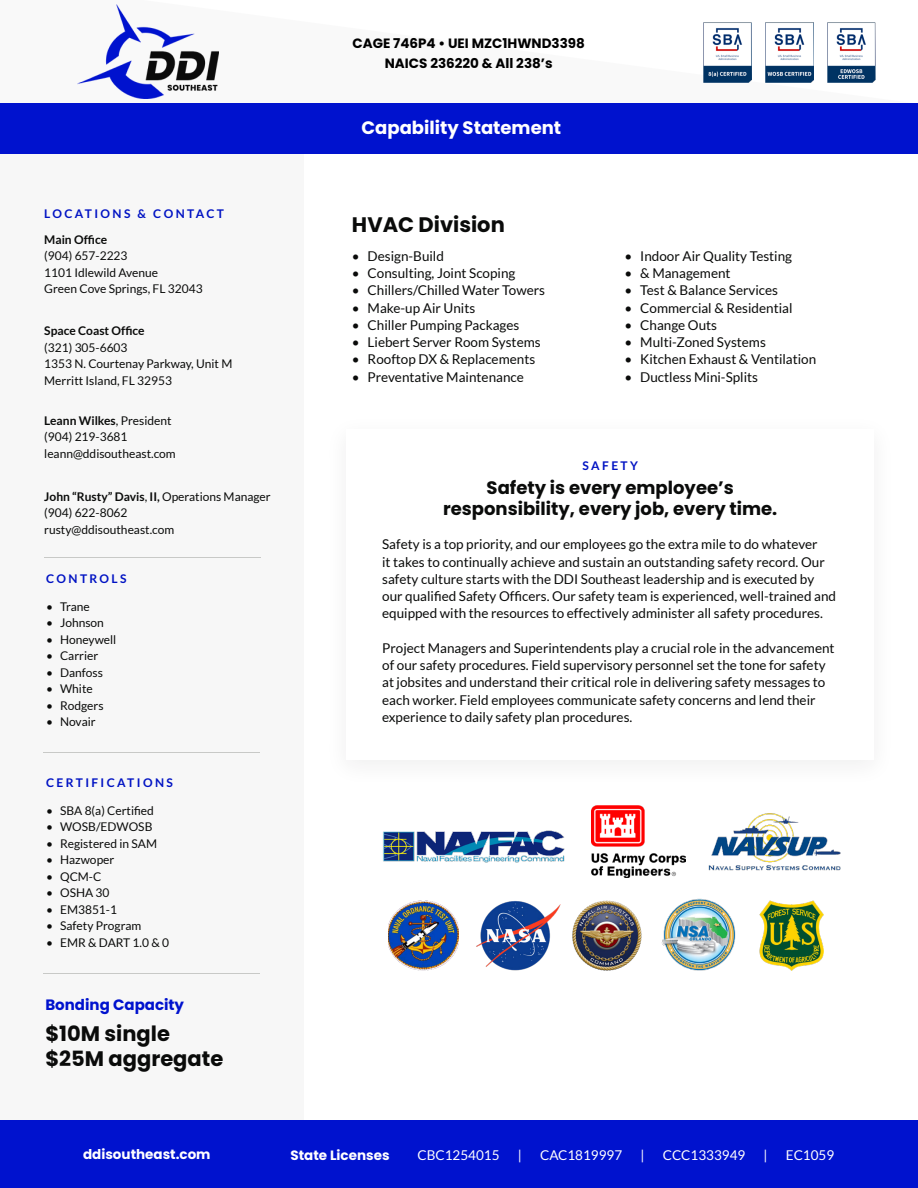
<style>
.page{position:relative;width:918px;height:1188px;background:#fff}
.page>*{position:absolute;margin:0;border:0;box-sizing:border-box;transform-origin:0 0}
.t1{font:700 21px "Poppins";color:#0a0b0a}
.t2{font:700 18px/21.6px "Poppins";color:#0a0b0a;text-align:center}
.t3{font:700 18px "Poppins";color:#fff}
.t4{font:700 15px "Poppins";color:#0012ce}
.t5{font:13.5px/17.2px "Lato";color:#0a0b0a}
.t6{font:700 13.5px "Poppins";color:#000}
.t7{font:13.5px "Lato";color:#fff}
.t8{font:700 13.5px "Poppins";color:#fff}
.t9{font:12px "Lato";color:#0a0b0a}
.t10{font:700 12px "Lato";color:#0a0b0a}
.t11{font:700 12px "Lato";letter-spacing:.2em;color:#0012c3}
.s1{font-weight:400}
</style>
<div class="page">
<div style="left:0;top:154px;width:303px;height:966px;background:#f7f7f7"></div>
<hr style="left:43px;top:973px;width:217px;height:1px;background:#c8c9c7">
<hr style="left:43px;top:752px;width:217px;height:1px;background:#c8c9c7">
<hr style="left:44px;top:557px;width:217px;height:1px;background:#c8c9c7">
<img style="left:592px;top:805px;width:93px;height:72px">
<img style="left:759px;top:901px;width:64px;height:69px">
<img style="left:708px;top:813px;width:133px;height:58px">
<img style="left:383px;top:830px;width:182px;height:33px">
<img style="left:388px;top:901px;width:71px;height:70px">
<img style="left:572px;top:900px;width:70px;height:71px">
<img style="left:661px;top:898px;width:75px;height:73px">
<img style="left:476px;top:901px;width:84px;height:70px">
<svg style="left:0;top:4px;width:918px;height:100px"></svg>
<img style="left:703px;top:23px;width:48px;height:60px">
<img style="left:827px;top:23px;width:49px;height:60px">
<img style="left:766px;top:23px;width:47px;height:60px">
<div style="left:0;top:104px;width:918px;height:50px;background:#0012ce"></div>
<img style="left:78px;top:5px;width:140px;height:93px">
<div style="left:0;top:1120px;width:918px;height:68px;background:#0012ce"></div>
<p class="t6" style="left:353px;top:36px;width:234px">CAGE 746P4 • UEI MZC1HWND3398</p>
<p class="t6" style="left:385px;top:55px;width:169px">NAICS 236220 &amp; All 238’s</p>
<p class="t11" style="left:44px;top:207px;width:181px">LOCATIONS &amp; CONTACT</p>
<p class="t10" style="left:44px;top:233px;width:64px">Main Office</p>
<p class="t9" style="left:44px;top:249px;width:85px">(904) 657-2223</p>
<p class="t9" style="left:44px;top:266px;width:115px">1101 Idlewild Avenue</p>
<p class="t9" style="left:44px;top:282px;width:160px">Green Cove Springs, FL 32043</p>
<p class="t10" style="left:44px;top:324px;width:102px">Space Coast Office</p>
<p class="t9" style="left:44px;top:341px;width:85px">(321) 305-6603</p>
<p class="t9" style="left:44px;top:357px;width:190px">1353 N. Courtenay Parkway, Unit M</p>
<p class="t9" style="left:44px;top:374px;width:129px">Merritt Island, FL 32953</p>
<p class="t10" style="left:44px;top:414px;width:129px">Leann Wilkes<span class="s1">, President</span></p>
<p class="t9" style="left:44px;top:430px;width:85px">(904) 219-3681</p>
<p class="t9" style="left:44px;top:447px;width:133px">leann@ddisoutheast.com</p>
<p class="t10" style="left:44px;top:490px;width:228px">John “Rusty” Davis<span class="s1">,</span> II, <span class="s1">Operations Manager</span></p>
<p class="t9" style="left:44px;top:506px;width:85px">(904) 622-8062</p>
<p class="t9" style="left:44px;top:523px;width:132px">rusty@ddisoutheast.com</p>
<p class="t11" style="left:46px;top:572px;width:82px">CONTROLS</p>
<p class="t9" style="left:46px;top:600px;width:45px">• Trane</p>
<p class="t9" style="left:46px;top:616px;width:59px">• Johnson</p>
<p class="t9" style="left:46px;top:633px;width:72px">• Honeywell</p>
<p class="t9" style="left:46px;top:649px;width:54px">• Carrier</p>
<p class="t9" style="left:46px;top:666px;width:58px">• Danfoss</p>
<p class="t9" style="left:46px;top:682px;width:48px">• White</p>
<p class="t9" style="left:46px;top:699px;width:59px">• Rodgers</p>
<p class="t9" style="left:46px;top:715px;width:51px">• Novair</p>
<p class="t11" style="left:46px;top:776px;width:128px">CERTIFICATIONS</p>
<p class="t9" style="left:46px;top:804px;width:109px">• SBA 8(a) Certified</p>
<p class="t9" style="left:46px;top:820px;width:108px">• WOSB/EDWOSB</p>
<p class="t9" style="left:46px;top:837px;width:112px">• Registered in SAM</p>
<p class="t9" style="left:46px;top:853px;width:70px">• Hazwoper</p>
<p class="t9" style="left:46px;top:870px;width:57px">• QCM-C</p>
<p class="t9" style="left:46px;top:886px;width:65px">• OSHA 30</p>
<p class="t9" style="left:46px;top:903px;width:72px">• EM3851-1</p>
<p class="t9" style="left:46px;top:919px;width:97px">• Safety Program</p>
<p class="t9" style="left:46px;top:936px;width:124px">• EMR &amp; DART 1.0 &amp; 0</p>
<p class="t4" style="left:45px;top:996px;width:140px">Bonding Capacity</p>
<p class="t1" style="left:45px;top:1021px;width:126px">$10M single</p>
<p class="t1" style="left:45px;top:1046px;width:179px">$25M aggregate</p>
<p class="t3" style="left:362px;top:118px;width:201px">Capability Statement</p>
<p class="t1" style="left:352px;top:212px;width:154px">HVAC Division</p>
<p class="t5" style="left:352px;top:247px;width:93px">• Design-Build</p>
<p class="t5" style="left:352px;top:265px;width:165px">• Consulting, Joint Scoping</p>
<p class="t5" style="left:352px;top:282px;width:195px">• Chillers/Chilled Water Towers</p>
<p class="t5" style="left:352px;top:299px;width:125px">• Make-up Air Units</p>
<p class="t5" style="left:352px;top:316px;width:169px">• Chiller Pumping Packages</p>
<p class="t5" style="left:352px;top:334px;width:190px">• Liebert Server Room Systems</p>
<p class="t5" style="left:352px;top:351px;width:185px">• Rooftop DX &amp; Replacements</p>
<p class="t5" style="left:352px;top:368px;width:173px">• Preventative Maintenance</p>
<p class="t5" style="left:625px;top:247px;width:169px">• Indoor Air Quality Testing</p>
<p class="t5" style="left:625px;top:265px;width:108px">• &amp; Management</p>
<p class="t5" style="left:625px;top:282px;width:155px">• Test &amp; Balance Services</p>
<p class="t5" style="left:625px;top:299px;width:169px">• Commercial &amp; Residential</p>
<p class="t5" style="left:625px;top:316px;width:94px">• Change Outs</p>
<p class="t5" style="left:625px;top:334px;width:143px">• Multi-Zoned Systems</p>
<p class="t5" style="left:625px;top:351px;width:193px">• Kitchen Exhaust &amp; Ventilation</p>
<p class="t5" style="left:625px;top:368px;width:135px">• Ductless Mini-Splits</p>
<p class="t11" style="left:582px;top:459px;width:57px">SAFETY</p>
<p class="t2" style="left:443px;top:477px;width:336px">Safety is every employee’s responsibility, every job, every time.</p>
<p class="t5" style="left:382px;top:536px;width:455px">Safety is a top priority, and our employees go the extra mile to do whatever<br>it takes to continually achieve and sustain an outstanding safety record. Our safety culture starts with the DDI Southeast leadership and is executed by our qualified Safety Officers. Our safety team is experienced, well-trained and equipped with the resources to effectively administer all safety procedures.</p>
<p class="t5" style="left:382px;top:639px;width:454px">Project Managers and Superintendents play a crucial role in the advancement of our safety procedures. Field supervisory personnel set the tone for safety at jobsites and understand their critical role in delivering safety messages to each worker. Field employees communicate safety concerns and lend their experience to daily safety plan procedures.</p>
<p class="t8" style="left:83px;top:1146px;width:129px">ddisoutheast.com</p>
<p class="t8" style="left:291px;top:1147px;width:100px">State Licenses</p>
<p class="t7" style="left:418px;top:1147px;width:84px">CBC1254015</p>
<p class="t7" style="left:518px;top:1147px;width:6px">|</p>
<p class="t7" style="left:540px;top:1147px;width:84px">CAC1819997</p>
<p class="t7" style="left:641px;top:1147px;width:6px">|</p>
<p class="t7" style="left:663px;top:1147px;width:84px">CCC1333949</p>
<p class="t7" style="left:764px;top:1147px;width:6px">|</p>
<p class="t7" style="left:786px;top:1147px;width:50px">EC1059</p>
</div>
